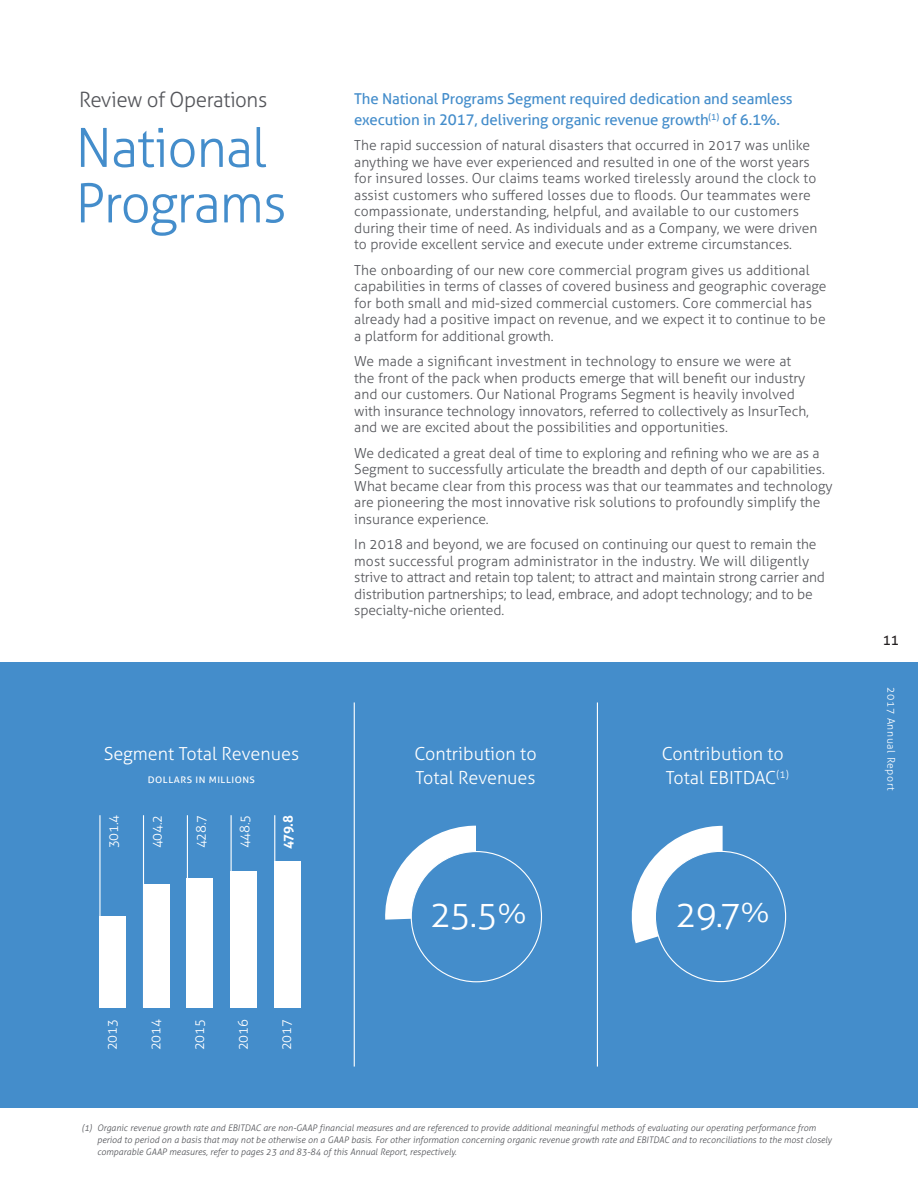
<style>
.page{position:relative;width:918px;height:1188px;background:#fff}
.page>*{position:absolute;margin:0;border:0;box-sizing:border-box;transform-origin:0 0}
.Headline_16{font:300 54px/55.5px "Aller";letter-spacing:-.02em;color:#448dcb}
.State_List_15{font:300 36px "Aller";color:#fff}
.Headline_16-2{font:300 21px "Aller";letter-spacing:-.02em;color:#54555a}
._16_Chart_header{font:300 18px/24px "Aller";color:#fff}
._16_Segment_Body{font:15px/21px "Aller";letter-spacing:-.01em;color:#448dcb}
._16_Segment_Body-2{font:300 13.8px/16.5px "Aller";color:#54555a}
.Headline_16-3{font:300 13.5px "Aller";letter-spacing:-.02em;color:#fff}
.Headline_16-4{font:700 13.5px "Aller";color:#fff}
.t1{font:13.5px "Aller";color:#231f20}
.t2{font:300 10.5px "Aller";letter-spacing:.05em;color:#fff}
.State_List_15-2{font:italic 300 9px/12px "Aller";color:#54555a}
._16_Chart_header-2{font:9px "Aller";letter-spacing:.05em;color:#fff;scale:1.1 1}
.s1{font-size:27px}
</style>
<div class="page">
<div style="left:0;top:662px;width:918px;height:445px;background:#448dcb"></div>
<svg style="left:385px;top:826px;width:91px;height:94px"></svg>
<svg style="left:631px;top:826px;width:92px;height:117px"></svg>
<div style="left:411px;top:852px;width:130px;height:130px;background:#448dcb;border-radius:50%"></div>
<div style="left:655px;top:851px;width:131px;height:131px;background:#448dcb;border-radius:50%"></div>
<hr style="left:597px;top:702px;width:1px;height:365px;background:#fff">
<hr style="left:354px;top:702px;width:1px;height:365px;background:#fff">
<div style="left:99px;top:917px;width:27px;height:91px;background:#fff"></div>
<hr style="left:99px;top:815px;width:2px;height:193px;background:#fff">
<div style="left:143px;top:885px;width:26px;height:123px;background:#fff"></div>
<hr style="left:143px;top:815px;width:1px;height:193px;background:#fff">
<div style="left:187px;top:878px;width:26px;height:130px;background:#fff"></div>
<hr style="left:187px;top:815px;width:1px;height:193px;background:#fff">
<div style="left:231px;top:871px;width:26px;height:137px;background:#fff"></div>
<hr style="left:231px;top:815px;width:1px;height:193px;background:#fff">
<div style="left:274px;top:862px;width:26px;height:146px;background:#fff"></div>
<hr style="left:274px;top:815px;width:1px;height:193px;background:#fff">
<p class="Headline_16-2" style="left:79px;top:87px;width:190px">Review of Operations</p>
<p class="Headline_16" style="left:76px;top:120px;width:213px">National<br>Programs</p>
<p class="_16_Chart_header" style="left:104px;top:742px;width:197px">Segment Total Revenues</p>
<p class="_16_Chart_header-2" style="left:148px;top:774px;width:99px">DOLLARS IN MILLIONS</p>
<p class="Headline_16-3" style="left:105px;top:848px;width:34px;rotate:-90deg">301.4</p>
<p class="Headline_16-3" style="left:149px;top:848px;width:34px;rotate:-90deg">404.2</p>
<p class="Headline_16-3" style="left:193px;top:848px;width:34px;rotate:-90deg">428.7</p>
<p class="Headline_16-3" style="left:237px;top:848px;width:34px;rotate:-90deg">448.5</p>
<p class="Headline_16-4" style="left:280px;top:849px;width:35px;rotate:-90deg">479.8</p>
<p class="Headline_16-3" style="left:104px;top:1050px;width:32px;rotate:-90deg">2013</p>
<p class="Headline_16-3" style="left:148px;top:1050px;width:32px;rotate:-90deg">2014</p>
<p class="Headline_16-3" style="left:191px;top:1050px;width:32px;rotate:-90deg">2015</p>
<p class="Headline_16-3" style="left:235px;top:1050px;width:32px;rotate:-90deg">2016</p>
<p class="Headline_16-3" style="left:278px;top:1050px;width:32px;rotate:-90deg">2017</p>
<p class="_16_Segment_Body" style="left:354px;top:88px;width:440px">The National Programs Segment required dedication and seamless execution in 2017, delivering organic revenue growth<sup>(1)</sup> of 6.1%.</p>
<p class="_16_Segment_Body-2" style="left:354px;top:137px;width:465px">The rapid succession of natural disasters that occurred in 2017 was unlike anything we have ever experienced and resulted in one of the worst years for insured losses. Our claims teams worked tirelessly around the clock to assist customers who suffered losses due to floods. Our teammates were compassionate, understanding, helpful, and available to our customers during their time of need. As individuals and as a Company, we were driven to provide excellent service and execute under extreme circumstances.</p>
<p class="_16_Segment_Body-2" style="left:354px;top:262px;width:474px">The onboarding of our new core commercial program gives us additional capabilities in terms of classes of covered business and geographic coverage for both small and mid-sized commercial customers. Core commercial has already had a positive impact on revenue, and we expect it to continue to be a platform for additional growth.</p>
<p class="_16_Segment_Body-2" style="left:354px;top:353px;width:456px">We made a significant investment in technology to ensure we were at the front of the pack when products emerge that will benefit our industry and our customers. Our National Programs Segment is heavily involved with insurance technology innovators, referred to collectively as InsurTech, and we are excited about the possibilities and opportunities.</p>
<p class="_16_Segment_Body-2" style="left:354px;top:445px;width:480px">We dedicated a great deal of time to exploring and refining who we are as a Segment to successfully articulate the breadth and depth of our capabilities.<br>What became clear from this process was that our teammates and technology are pioneering the most innovative risk solutions to profoundly simplify the insurance experience.</p>
<p class="_16_Segment_Body-2" style="left:354px;top:536px;width:472px">In 2018 and beyond, we are focused on continuing our quest to remain the most successful program administrator in the industry. We will diligently strive to attract and retain top talent; to attract and maintain strong carrier and distribution partnerships; to lead, embrace, and adopt technology; and to be specialty-niche oriented.</p>
<p class="_16_Chart_header" style="left:414px;top:742px;width:124px">Contribution to<br>Total Revenues</p>
<p class="_16_Chart_header" style="left:662px;top:742px;width:129px">Contribution to<br>Total EBITDAC<sup>(1)</sup></p>
<p class="State_List_15" style="left:430px;top:893px;width:98px">25.5<span class="s1">%</span></p>
<p class="State_List_15" style="left:676px;top:892px;width:96px">29.7<span class="s1">%</span></p>
<p class="State_List_15-2" style="left:97px;top:1122px;width:736px;text-indent:-16px">(1) Organic revenue growth rate and EBITDAC are non-GAAP financial measures and are referenced to provide additional meaningful methods of evaluating our operating performance from period to period on a basis that may not be otherwise on a GAAP basis. For other information concerning organic revenue growth rate and EBITDAC and to reconciliations to the most closely comparable GAAP measures, refer to pages 23 and 83-84 of this Annual Report, respectively.</p>
<p class="t1" style="left:883px;top:632px;width:18px">11</p>
<p class="t2" style="left:897px;top:687px;width:105px;rotate:90deg">2017 Annual Report</p>
</div>
